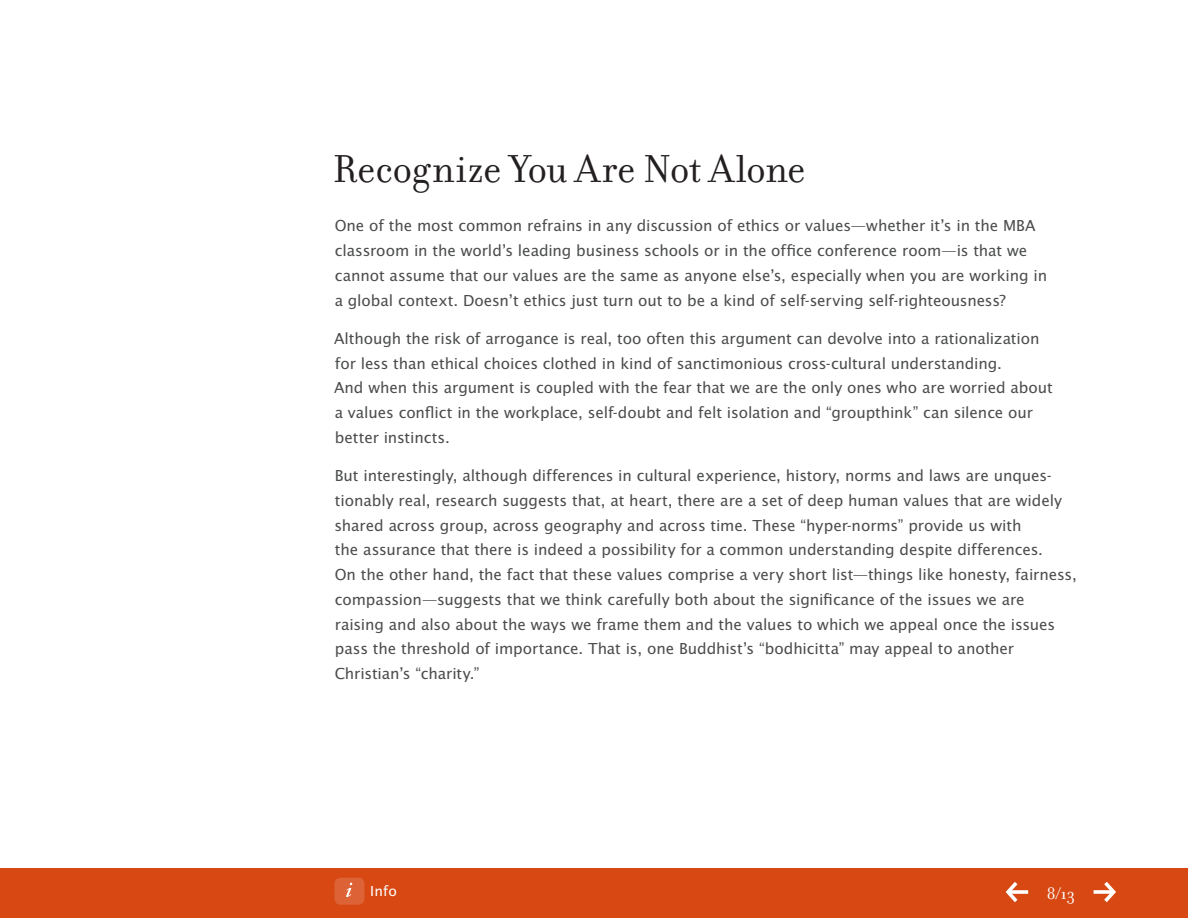
<style>
.page{position:relative;width:1188px;height:918px;background:#fff}
.page>*{position:absolute;margin:0;border:0;box-sizing:border-box;transform-origin:0 0}
.t1{font:42px "Filosofia OT";letter-spacing:-.005em;color:#231f20}
.t2{font:18px "Filosofia OT";color:#fff}
.t3{font:16.5px/24.8px "Lucida Sans EFOP";letter-spacing:-.005em;color:#4b4c4d}
.t4{font:15px "Lucida Sans EFOP";color:#fff}
</style>
<div class="page">
<div style="left:0;top:869px;width:1188px;height:49px;background:#d74812"></div>
<div style="left:334px;top:878px;width:30px;height:27px;background:#dd6336;border-radius:6px"></div>
<svg style="left:346px;top:883px;width:6px;height:14px"></svg>
<svg style="left:1006px;top:882px;width:22px;height:20px"></svg>
<svg style="left:1094px;top:882px;width:22px;height:20px"></svg>
<h1 class="t1" style="left:333px;top:145px;width:474px">Recognize You Are Not Alone</h1>
<p class="t3" style="left:335px;top:214px;width:714px">One of the most common refrains in any discussion of ethics or values—whether it’s in the MBA classroom in the world’s leading business schools or in the office conference room—is that we cannot assume that our values are the same as anyone else’s, especially when you are working in a global context. Doesn’t ethics just turn out to be a kind of self-serving self-righteousness?</p>
<p class="t3" style="left:334px;top:327px;width:720px">Although the risk of arrogance is real, too often this argument can devolve into a rationalization for less than ethical choices clothed in kind of sanctimonious cross-cultural understanding.<br>And when this argument is coupled with the fear that we are the only ones who are worried about a values conflict in the workplace, self-doubt and felt isolation and “groupthink” can silence our better instincts.</p>
<p class="t3" style="left:335px;top:464px;width:744px">But interestingly, although differences in cultural experience, history, norms and laws are unques&shy;tionably real, research suggests that, at heart, there are a set of deep human values that are widely shared across group, across geography and across time. These “hyper-norms” provide us with<br>the assurance that there is indeed a possibility for a common understanding despite differences.<br>On the other hand, the fact that these values comprise a very short list—things like honesty, fairness, compassion—suggests that we think carefully both about the significance of the issues we are raising and also about the ways we frame them and the values to which we appeal once the issues pass the threshold of importance. That is, one Buddhist’s “bodhicitta” may appeal to another Christian’s “charity.”</p>
<p class="t4" style="left:370px;top:883px;width:28px">Info</p>
<p class="t2" style="left:1047px;top:884px;width:30px">8/13</p>
</div>
